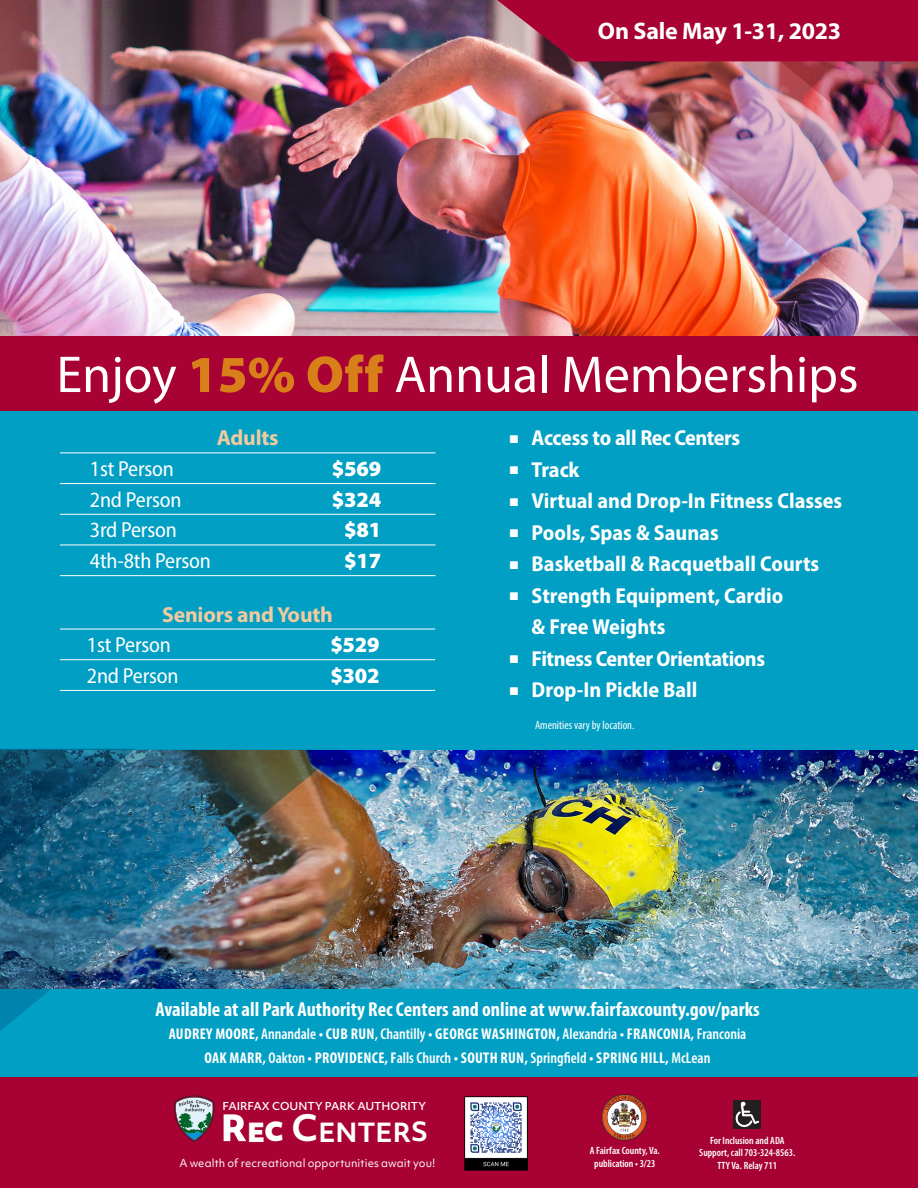
<style>
.page{position:relative;width:918px;height:1188px;background:#fff}
.page>*{position:absolute;margin:0;border:0;box-sizing:border-box;transform-origin:0 0}
.t1{font:52.2px "Myriad Pro";color:#fff}
.t2{font:700 25.5px "Objektiv Mk 1";color:#fff}
.t3{font:700 24px "Myriad Pro";letter-spacing:-.01em;color:#fff}
.t4{font:700 semi-condensed 21.75px/31.5px "Myriad Pro";color:#fff}
.t5{font:semi-condensed 21.75px "Myriad Pro";letter-spacing:-.01em;color:#fff}
.t6{font:700 semi-condensed 21.75px "Myriad Pro";letter-spacing:-.02em;color:#fff}
.t7{font:900 21.75px "Myriad Pro";letter-spacing:-.01em;color:#fff}
.t8{font:700 21.75px "Myriad Pro";letter-spacing:-.01em;color:#f2caa0}
.t9{font:700 condensed 20.25px "Myriad Pro";color:#fff}
.t10{font:700 condensed 15.6px/23.4px "Myriad Pro";letter-spacing:.02em;color:#fff;text-align:center}
.t11{font:condensed 12px "Myriad Pro";color:#fff}
.t12{font:600 condensed 10.5px/12.6px "Myriad Pro";color:#fff;text-align:center}
.t13{font:10.5px "Objektiv Mk 1";letter-spacing:.01em;color:#fff}
.t14{font:500 10.5px "Objektiv Mk 1";color:#fff}
.s1{font-weight:900;color:#d97f19}
.s2{font-weight:600}
.s3{font-weight:900}
.s4{font-size:35.25px}
</style>
<div class="page">
<div style="left:0;top:409px;width:918px;height:361px;background:#009fc3"></div>
<img style="left:342px;top:751px;width:576px;height:238px">
<img style="left:0;top:0;width:489px;height:336px">
<div style="left:0;top:1077px;width:918px;height:111px;background:#a80235"></div>
<div style="left:0;top:989px;width:918px;height:88px;background:#009fc3"></div>
<img style="left:601px;top:1094px;width:47px;height:47px">
<img style="left:734px;top:1100px;width:27px;height:28px">
<div style="left:0;top:336px;width:918px;height:74px;background:#a80235"></div>
<hr style="left:60px;top:452px;width:375px;height:1px;background:#fff">
<hr style="left:60px;top:483px;width:375px;height:1px;background:#fff">
<hr style="left:60px;top:514px;width:375px;height:1px;background:#fff">
<hr style="left:60px;top:545px;width:375px;height:1px;background:#fff">
<hr style="left:60px;top:575px;width:375px;height:1px;background:#fff">
<hr style="left:60px;top:629px;width:375px;height:1px;background:#fff">
<hr style="left:60px;top:659px;width:375px;height:1px;background:#fff">
<hr style="left:60px;top:690px;width:375px;height:1px;background:#fff">
<img style="left:465px;top:1096px;width:62px;height:75px">
<img style="left:489px;top:0;width:429px;height:342px">
<img style="left:0;top:750px;width:342px;height:392px">
<svg style="left:497px;top:0;width:421px;height:62px;background:#a8103e"></svg>
<p class="t3" style="left:598px;top:15px;width:245px">On Sale May 1-31, 2023</p>
<p class="t1" style="left:56px;top:342px;width:804px">Enjoy <span class="s1">15% Off</span> Annual Memberships</p>
<p class="t6" style="left:510px;top:424px;width:232px">■ Access to all Rec Centers</p>
<p class="t4" style="left:510px;top:453px;width:71px">■ Track</p>
<p class="t4" style="left:510px;top:485px;width:334px">■ Virtual and Drop-In Fitness Classes</p>
<p class="t4" style="left:510px;top:516px;width:210px">■ Pools, Spas &amp; Saunas</p>
<p class="t4" style="left:510px;top:548px;width:311px">■ Basketball &amp; Racquetball Courts</p>
<p class="t4" style="left:532px;top:579px;width:253px;text-indent:-22px">■ Strength Equipment, Cardio &amp; Free Weights</p>
<p class="t6" style="left:510px;top:645px;width:257px">■ Fitness Center Orientations</p>
<p class="t4" style="left:510px;top:674px;width:189px">■ Drop-In Pickle Ball</p>
<p class="t8" style="left:217px;top:424px;width:64px">Adults</p>
<p class="t5" style="left:90px;top:455px;width:85px">1st Person</p>
<p class="t7" style="left:332px;top:456px;width:51px">$569</p>
<p class="t5" style="left:90px;top:486px;width:93px">2nd Person</p>
<p class="t7" style="left:332px;top:487px;width:51px">$324</p>
<p class="t5" style="left:90px;top:517px;width:88px">3rd Person</p>
<p class="t7" style="left:344px;top:518px;width:39px">$81</p>
<p class="t5" style="left:90px;top:548px;width:122px">4th-8th Person</p>
<p class="t7" style="left:344px;top:548px;width:39px">$17</p>
<p class="t8" style="left:162px;top:600px;width:172px">Seniors and Youth</p>
<p class="t5" style="left:87px;top:632px;width:85px">1st Person</p>
<p class="t7" style="left:330px;top:633px;width:51px">$529</p>
<p class="t5" style="left:87px;top:662px;width:93px">2nd Person</p>
<p class="t7" style="left:330px;top:663px;width:51px">$302</p>
<p class="t11" style="left:535px;top:718px;width:101px">Amenities vary by location.</p>
<p class="t9" style="left:155px;top:997px;width:606px">Available at all Park Authority Rec Centers and online at www.fairfaxcounty.gov/parks</p>
<p class="t10" style="left:169px;top:1022px;width:579px">AUDREY MOORE, <span class="s2">Annandale</span> • CUB RUN<span class="s2">, Chantilly</span> • GEORGE WASHINGTON, <span class="s2">Alexandria</span> • FRANCONIA, <span class="s2">Franconia<br></span>OAK MARR, <span class="s2">Oakton</span> • PROVIDENCE, F<span class="s2">alls Church</span> • SOUTH RUN, <span class="s2">Springfield</span> • SPRING HILL, <span class="s2">McLean</span></p>
<p class="t14" style="left:223px;top:1098px;width:205px">FAIRFAX COUNTY PARK AUTHORITY</p>
<p class="t2" style="left:247px;top:1114px;width:182px"><span class="s3">EC</span> <span class="s4">C</span>ENTERS</p>
<p class="t13" style="left:179px;top:1156px;width:257px">A wealth of recreational opportunities await you!</p>
<p class="t12" style="left:590px;top:1144px;width:72px">A Fairfax County, Va.</p>
<p class="t12" style="left:594px;top:1157px;width:63px">publication • 3/23</p>
<p class="t12" style="left:699px;top:1134px;width:98px">For Inclusion and ADA<br>Support, call 703-324-8563.<br>TTY Va. Relay 711</p>
</div>
